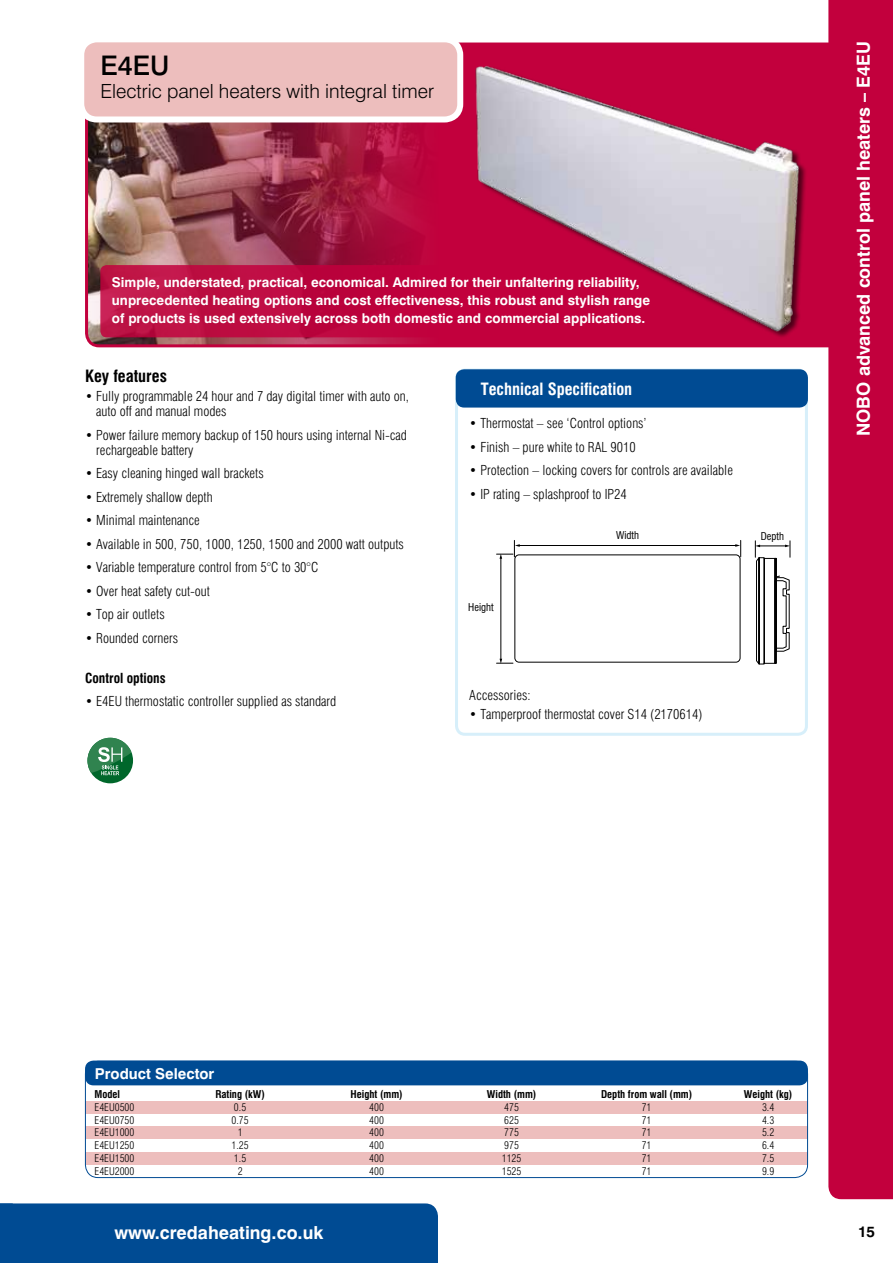
<style>
.page{position:relative;width:893px;height:1263px;background:#fff}
.page>*{position:absolute;margin:0;border:0;box-sizing:border-box;transform-origin:0 0}
.t1{font:500 27px "Swiss 721 BT";color:#000}
.t2{font:300 19.5px "Swiss 721 BT";color:#000}
.t3{font:700 18px "Swiss 721 BT";color:#fff}
.t4{font:700 condensed 16.5px "Swiss 721 BT";color:#fff}
.t5{font:700 condensed 16.5px "Swiss 721 BT";color:#000}
.t6{font:700 15px "Swiss 721 BT";color:#fff}
.t7{font:700 15px "Swiss 721 BT";color:#000}
.t8{font:300 condensed 13.5px/15px "Swiss 721 BT";color:#000}
.t9{font:700 13.5px/18px "Swiss 721 BT";color:#fff}
.t10{font:700 condensed 13.5px "Swiss 721 BT";color:#000}
.t11{font:300 condensed 10.5px "Swiss 721 BT";color:#000}
.t12{font:700 condensed 10.5px "Swiss 721 BT";color:#000}
.t13{font:condensed 10.5px "Swiss 721 BT";color:#000}
</style>
<div class="page">
<div style="left:0;top:1203px;width:438px;height:60px;background:#004b93"></div>
<img style="left:85px;top:120px;width:345px;height:227px">
<svg style="left:100px;top:265px;width:701px;height:72px;background:#be0b41"></svg>
<div style="left:81px;top:39px;width:379px;height:80px;background:#edbebd;border-radius:16px"></div>
<div style="left:78px;top:36px;width:385px;height:86px;border:6px solid #fff;border-radius:16px"></div>
<img style="left:430px;top:36px;width:398px;height:312px">
<div style="left:455px;top:369px;width:353px;height:367px;border:3px solid #d7effa;border-radius:9px"></div>
<div style="left:456px;top:369px;width:352px;height:39px;background:#004b93;border-radius:9px"></div>
<div style="left:85px;top:1152px;width:723px;height:12px;background:#edbebd"></div>
<div style="left:85px;top:1060px;width:723px;height:25px;background:#004b93;border-radius:9px"></div>
<div style="left:85px;top:1101px;width:723px;height:12px;background:#edbebd"></div>
<div style="left:85px;top:1126px;width:723px;height:13px;background:#edbebd"></div>
<div style="left:85px;top:1061px;width:723px;height:117px;border:1px solid #004b93;border-radius:13px"></div>
<hr style="left:519px;top:545px;width:217px;height:1px;background:#000">
<svg style="left:735px;top:540px;width:6px;height:17px"></svg>
<hr style="left:501px;top:558px;width:1px;height:102px;background:#000">
<svg style="left:497px;top:659px;width:16px;height:5px"></svg>
<svg style="left:497px;top:540px;width:23px;height:19px"></svg>
<div style="left:515px;top:555px;width:225px;height:107px;border:1px solid #000;border-radius:4px"></div>
<svg style="left:755px;top:541px;width:36px;height:123px"></svg>
<div style="left:87px;top:738px;width:46px;height:45px;background:#00672b;border-radius:50%"></div>
<svg style="left:87px;top:738px;width:44px;height:37px"></svg>
<div style="left:828px;top:0;width:65px;height:1199px;background:#c2003d"></div>
<h1 class="t1" style="left:100px;top:49px;width:71px">E4EU</h1>
<h2 class="t2" style="left:100px;top:80px;width:335px">Electric panel heaters with integral timer</h2>
<p class="t9" style="left:112px;top:273px;width:540px">Simple, understated, practical, economical. Admired for their unfaltering reliability, unprecedented heating options and cost effectiveness, this robust and stylish range of products is used extensively across both domestic and commercial applications.</p>
<p class="t5" style="left:85px;top:366px;width:83px">Key features</p>
<p class="t8" style="left:96px;top:389px;width:314px;text-indent:-11px">• Fully programmable 24 hour and 7 day digital timer with auto on, auto off and manual modes</p>
<p class="t8" style="left:96px;top:427px;width:312px;text-indent:-11px">• Power failure memory backup of 150 hours using internal Ni-cad rechargeable battery</p>
<p class="t8" style="left:85px;top:466px;width:180px">• Easy cleaning hinged wall brackets</p>
<p class="t8" style="left:85px;top:489px;width:129px">• Extremely shallow depth</p>
<p class="t8" style="left:85px;top:513px;width:116px">• Minimal maintenance</p>
<p class="t8" style="left:85px;top:536px;width:320px">• Available in 500, 750, 1000, 1250, 1500 and 2000 watt outputs</p>
<p class="t8" style="left:85px;top:560px;width:235px">• Variable temperature control from 5°C to 30°C</p>
<p class="t8" style="left:85px;top:583px;width:126px">• Over heat safety cut-out</p>
<p class="t8" style="left:85px;top:607px;width:81px">• Top air outlets</p>
<p class="t8" style="left:85px;top:630px;width:94px">• Rounded corners</p>
<p class="t10" style="left:85px;top:670px;width:82px">Control options</p>
<p class="t8" style="left:85px;top:694px;width:253px">• E4EU thermostatic controller supplied as standard</p>
<p class="t4" style="left:481px;top:379px;width:153px">Technical Specification</p>
<p class="t8" style="left:469px;top:416px;width:179px">• Thermostat – see ‘Control options’</p>
<p class="t8" style="left:469px;top:440px;width:168px">• Finish – pure white to RAL 9010</p>
<p class="t8" style="left:469px;top:463px;width:265px">• Protection – locking covers for controls are available</p>
<p class="t8" style="left:469px;top:487px;width:159px">• IP rating – splashproof to IP24</p>
<p class="t13" style="left:468px;top:601px;width:27px">Height</p>
<p class="t13" style="left:616px;top:529px;width:24px">Width</p>
<p class="t8" style="left:469px;top:687px;width:63px">Accessories:</p>
<p class="t8" style="left:469px;top:707px;width:235px">• Tamperproof thermostat cover S14 (2170614)</p>
<p class="t13" style="left:761px;top:530px;width:25px">Depth</p>
<h3 class="t3" style="left:852px;top:436px;width:396px;rotate:-90deg">NOBO advanced control panel heaters – E4EU</h3>
<p class="t6" style="left:95px;top:1064px;width:121px">Product Selector</p>
<p class="t12" style="left:95px;top:1088px;width:27px">Model</p>
<p class="t12" style="left:215px;top:1088px;width:51px">Rating (kW)</p>
<p class="t12" style="left:351px;top:1088px;width:54px">Height (mm)</p>
<p class="t12" style="left:487px;top:1088px;width:51px">Width (mm)</p>
<p class="t12" style="left:601px;top:1088px;width:93px">Depth from wall (mm)</p>
<p class="t12" style="left:744px;top:1088px;width:50px">Weight (kg)</p>
<p class="t11" style="left:95px;top:1101px;width:41px">E4EU0500</p>
<p class="t11" style="left:234px;top:1101px;width:14px">0.5</p>
<p class="t11" style="left:369px;top:1101px;width:16px">400</p>
<p class="t11" style="left:504px;top:1101px;width:16px">475</p>
<p class="t11" style="left:642px;top:1101px;width:11px">71</p>
<p class="t11" style="left:762px;top:1101px;width:14px">3.4</p>
<p class="t11" style="left:95px;top:1113px;width:41px">E4EU0750</p>
<p class="t11" style="left:232px;top:1113px;width:19px">0.75</p>
<p class="t11" style="left:369px;top:1113px;width:16px">400</p>
<p class="t11" style="left:504px;top:1113px;width:16px">625</p>
<p class="t11" style="left:642px;top:1113px;width:11px">71</p>
<p class="t11" style="left:762px;top:1113px;width:14px">4.3</p>
<p class="t11" style="left:95px;top:1126px;width:41px">E4EU1000</p>
<p class="t11" style="left:238px;top:1126px;width:6px">1</p>
<p class="t11" style="left:369px;top:1126px;width:16px">400</p>
<p class="t11" style="left:504px;top:1126px;width:16px">775</p>
<p class="t11" style="left:642px;top:1126px;width:11px">71</p>
<p class="t11" style="left:762px;top:1126px;width:14px">5.2</p>
<p class="t11" style="left:95px;top:1139px;width:41px">E4EU1250</p>
<p class="t11" style="left:232px;top:1139px;width:19px">1.25</p>
<p class="t11" style="left:369px;top:1139px;width:16px">400</p>
<p class="t11" style="left:504px;top:1139px;width:16px">975</p>
<p class="t11" style="left:642px;top:1139px;width:11px">71</p>
<p class="t11" style="left:762px;top:1139px;width:14px">6.4</p>
<p class="t11" style="left:95px;top:1152px;width:41px">E4EU1500</p>
<p class="t11" style="left:234px;top:1152px;width:14px">1.5</p>
<p class="t11" style="left:369px;top:1152px;width:16px">400</p>
<p class="t11" style="left:502px;top:1152px;width:21px">1125</p>
<p class="t11" style="left:642px;top:1152px;width:11px">71</p>
<p class="t11" style="left:762px;top:1152px;width:14px">7.5</p>
<p class="t11" style="left:95px;top:1164px;width:41px">E4EU2000</p>
<p class="t11" style="left:238px;top:1164px;width:6px">2</p>
<p class="t11" style="left:369px;top:1164px;width:16px">400</p>
<p class="t11" style="left:502px;top:1164px;width:21px">1525</p>
<p class="t11" style="left:642px;top:1164px;width:11px">71</p>
<p class="t11" style="left:762px;top:1164px;width:14px">9.9</p>
<h3 class="t3" style="left:115px;top:1222px;width:210px">www.credaheating.co.uk</h3>
<p class="t7" style="left:858px;top:1222px;width:19px">15</p>
</div>
